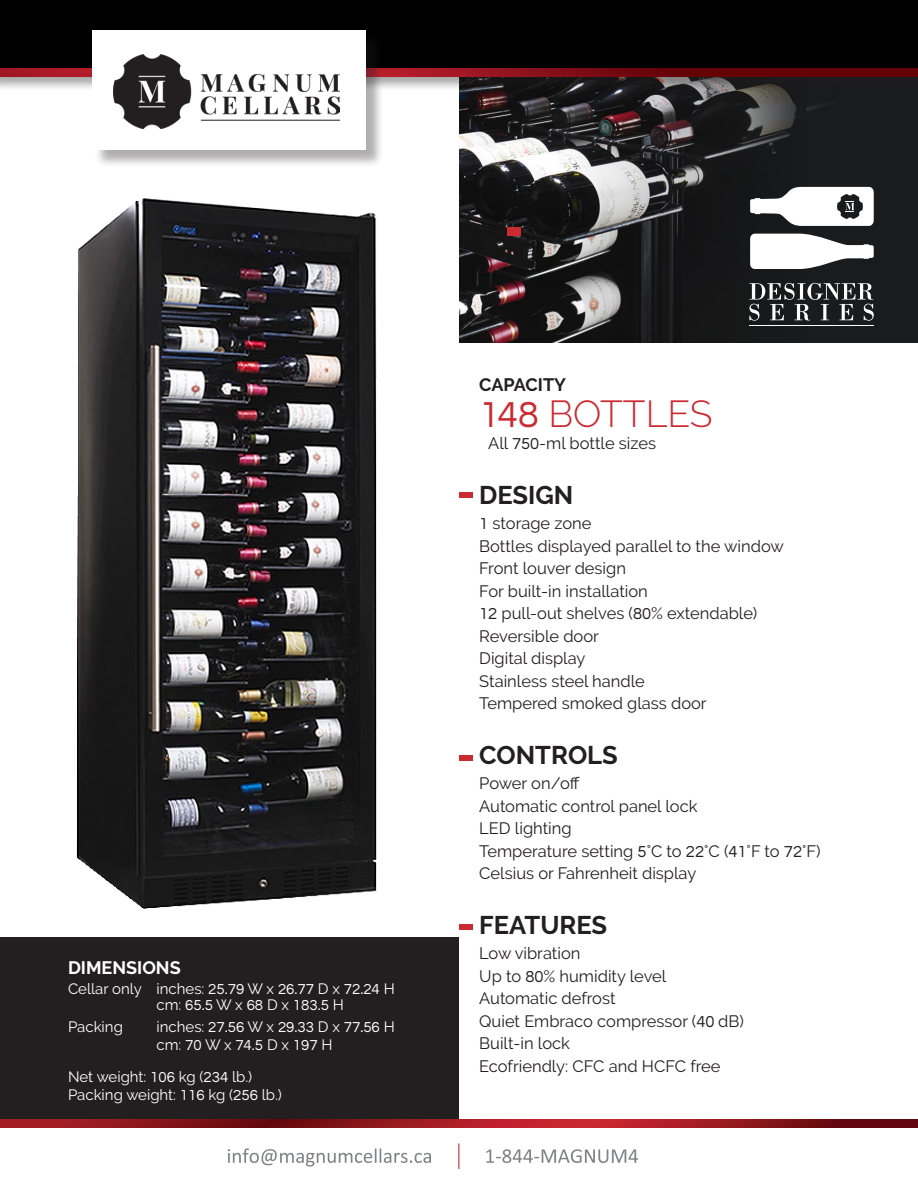
<style>
.page{position:relative;width:918px;height:1188px;background:#fff}
.page>*{position:absolute;margin:0;border:0;box-sizing:border-box;transform-origin:0 0}
.texte{font:300 37.5px "Raleway";color:#cb2a31}
.titres{font:700 25.5px "Raleway";color:#231f20}
.titres-2{font:700 18px "Raleway";color:#fff}
.t1{font:700 18px "Raleway";color:#231f20}
.texte-2{font:16.5px "Raleway";color:#231f20}
.texte-3{font:15px "Raleway";color:#fff}
.texte-4{font:15px "Questrial";color:#fff}
.s1{font-family:"Questrial"}
.s2{font-family:"Raleway"}
.s3{font-family:"Questrial";font-weight:400}
</style>
<div class="page">
<div style="left:0;top:937px;width:459px;height:186px;background:#231f20"></div>
<div style="left:459px;top:492px;width:13px;height:6px;background:#cb2a31"></div>
<div style="left:459px;top:755px;width:13px;height:6px;background:#cb2a31"></div>
<div style="left:459px;top:924px;width:13px;height:6px;background:#cb2a31"></div>
<svg style="left:228px;top:1148px;width:203px;height:19px"></svg>
<svg style="left:486px;top:1149px;width:152px;height:14px"></svg>
<svg style="left:458px;top:1144px;width:1px;height:25px"></svg>
<img style="left:459px;top:91px;width:459px;height:252px">
<svg style="left:750px;top:234px;width:124px;height:35px"></svg>
<hr style="left:749px;top:325px;width:125px;height:1px;background:#fff">
<svg style="left:749px;top:283px;width:125px;height:39px;background:#4f4f51"></svg>
<svg style="left:750px;top:187px;width:124px;height:39px"></svg>
<div style="left:508px;top:227px;width:13px;height:9px;background:#cb2a31"></div>
<img style="left:77px;top:198px;width:300px;height:710px">
<div style="left:0;top:0;width:918px;height:91px;background:#231f20;opacity:.4"></div>
<div style="left:0;top:0;width:918px;height:74px;background:#000"></div>
<svg style="left:0;top:68px;width:918px;height:9px;background:#810d14"></svg>
<div style="left:94px;top:32px;width:290px;height:136px;background:#231f20;opacity:.36"></div>
<div style="left:93px;top:30px;width:273px;height:120px;background:#fff"></div>
<img style="left:113px;top:55px;width:227px;height:74px">
<svg style="left:0;top:1120px;width:918px;height:8px;background:#93171d"></svg>
<p class="titres-2" style="left:68px;top:957px;width:114px">DIMENSIONS</p>
<p class="texte-3" style="left:68px;top:980px;width:328px">Cellar only inches: <span class="s1">25.79</span> W x <span class="s1">26.77</span> D x <span class="s1">72.24</span> H</p>
<p class="texte-4" style="left:157px;top:998px;width:189px"><span class="s2">cm:</span> 65.5 <span class="s2">W x</span> 68 <span class="s2">D x</span> 183.5 <span class="s2">H</span></p>
<p class="texte-3" style="left:68px;top:1018px;width:56px">Packing</p>
<p class="texte-4" style="left:157px;top:1020px;width:240px"><span class="s2">inches:</span> 27.56 <span class="s2">W x</span> 29.33 <span class="s2">D x</span> 77.56 <span class="s2">H</span></p>
<p class="texte-4" style="left:157px;top:1038px;width:178px"><span class="s2">cm:</span> 70 <span class="s2">W x</span> 74.5 <span class="s2">D x</span> 197 <span class="s2">H</span></p>
<p class="texte-3" style="left:68px;top:1068px;width:186px">Net weight: <span class="s1">106</span> kg (<span class="s1">234</span> lb.)</p>
<p class="texte-3" style="left:68px;top:1086px;width:215px">Packing weight: <span class="s1">116</span> kg (<span class="s1">256</span> lb.)</p>
<p class="t1" style="left:479px;top:374px;width:88px">CAPACITY</p>
<p class="texte" style="left:479px;top:391px;width:235px"><span class="s3">148</span> BOTTLES</p>
<p class="texte-2" style="left:488px;top:434px;width:169px">All <span class="s1">750</span>-ml bottle sizes</p>
<p class="titres" style="left:479px;top:481px;width:96px">DESIGN</p>
<p class="texte-2" style="left:479px;top:514px;width:114px"><span class="s1">1</span> storage zone</p>
<p class="texte-2" style="left:479px;top:536px;width:306px">Bottles displayed parallel to the window</p>
<p class="texte-2" style="left:479px;top:559px;width:148px">Front louver design</p>
<p class="texte-2" style="left:479px;top:581px;width:170px">For built-in installation</p>
<p class="texte-2" style="left:479px;top:604px;width:280px"><span class="s1">12</span> pull-out shelves (<span class="s1">80</span>% extendable)</p>
<p class="texte-2" style="left:479px;top:626px;width:121px">Reversible door</p>
<p class="texte-2" style="left:479px;top:649px;width:108px">Digital display</p>
<p class="texte-2" style="left:479px;top:671px;width:167px">Stainless steel handle</p>
<p class="texte-2" style="left:479px;top:694px;width:229px">Tempered smoked glass door</p>
<p class="titres" style="left:479px;top:741px;width:140px">CONTROLS</p>
<p class="texte-2" style="left:479px;top:774px;width:102px">Power on/off</p>
<p class="texte-2" style="left:479px;top:796px;width:220px">Automatic control panel lock</p>
<p class="texte-2" style="left:479px;top:819px;width:94px">LED lighting</p>
<p class="texte-2" style="left:479px;top:841px;width:343px">Temperature setting <span class="s1">5</span>°C to <span class="s1">22</span>°C (<span class="s1">41</span>°F to <span class="s1">72</span>°F)</p>
<p class="texte-2" style="left:479px;top:864px;width:219px">Celsius or Fahrenheit display</p>
<p class="titres" style="left:479px;top:911px;width:129px">FEATURES</p>
<p class="texte-2" style="left:479px;top:944px;width:103px">Low vibration</p>
<p class="texte-2" style="left:479px;top:966px;width:189px">Up to <span class="s1">80</span>% humidity level</p>
<p class="texte-2" style="left:479px;top:989px;width:138px">Automatic defrost</p>
<p class="texte-2" style="left:479px;top:1011px;width:266px">Quiet Embraco compressor (<span class="s1">40</span> dB)</p>
<p class="texte-2" style="left:479px;top:1034px;width:92px">Built-in lock</p>
<p class="texte-2" style="left:479px;top:1056px;width:243px">Ecofriendly: CFC and HCFC free</p>
</div>
